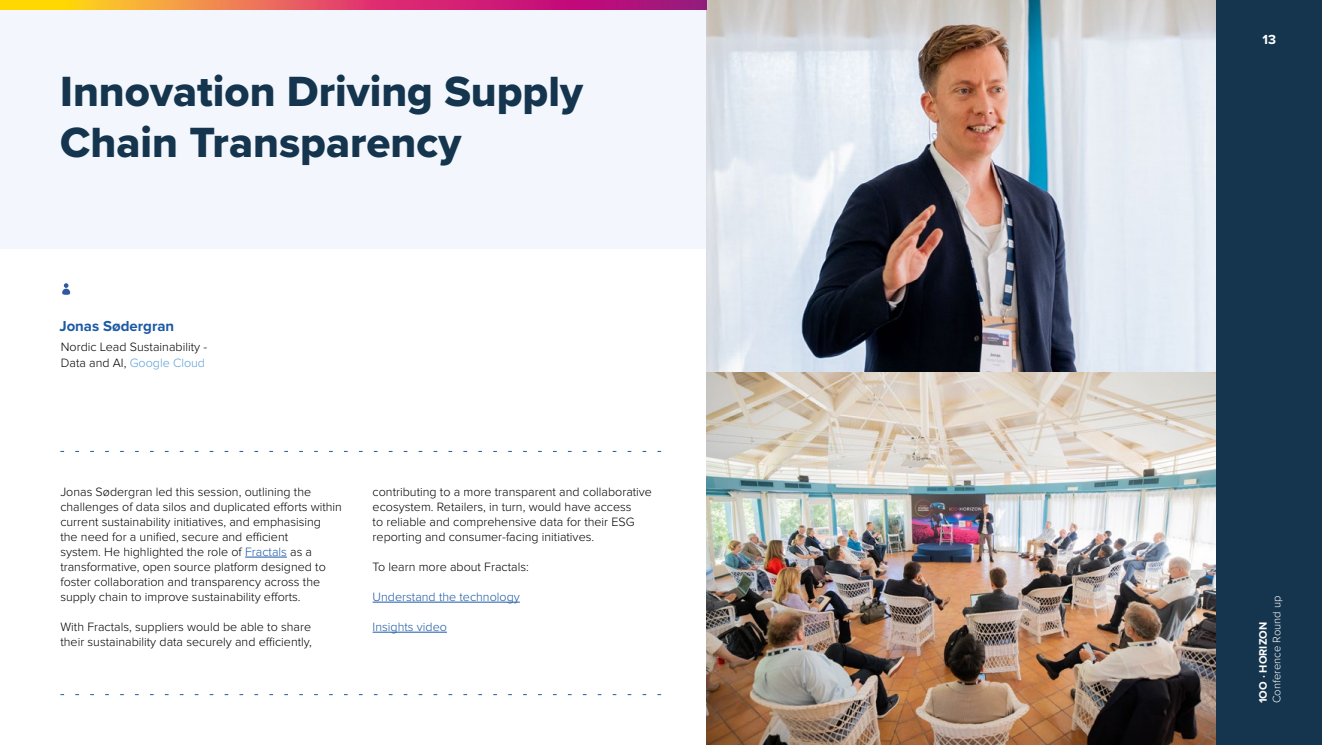
<style>
.page{position:relative;width:1322px;height:745px;background:#fff}
.page>*{position:absolute;margin:0;border:0;box-sizing:border-box;transform-origin:0 0}
.t1{font:43.75px/51.2px "Proxima Nova Extrabld";color:#14354d}
.t2{font:700 15px "Proxima Nova";color:#1c59a5}
.t3{font:700 13.62px "Proxima Nova";color:#fff}
.t4{font:300 12.5px/15px "Proxima Nova";color:#000}
.t5{font:300 12.5px "Proxima Nova";color:#1c59a5}
.t6{font:300 11.25px "Proxima Nova";color:#fff}
.t7{font:700 11.25px "Proxima Nova";color:#fff}
.s1{color:#5c9ed6}
.s2{color:#1c59a5}
</style>
<div class="page">
<img style="left:706px;top:0;width:510px;height:744px">
<div style="left:1216px;top:0;width:106px;height:744px;background:#14354d"></div>
<div style="left:0;top:10px;width:706px;height:238px;background:#f3f7fd"></div>
<svg style="left:0;top:0;width:706px;height:10px;background:#db5a59"></svg>
<svg style="left:60px;top:451px;width:601px;height:1px"></svg>
<svg style="left:60px;top:694px;width:601px;height:1px"></svg>
<hr style="left:245px;top:556px;width:42px;height:1px;background:#1c59a5">
<hr style="left:373px;top:601px;width:147px;height:1px;background:#1c59a5">
<hr style="left:373px;top:631px;width:74px;height:1px;background:#1c59a5">
<svg style="left:62px;top:283px;width:8px;height:11px"></svg>
<h1 class="t1" style="left:60px;top:65px;width:524px">Innovation Driving Supply<br>Chain Transparency</h1>
<p class="t2" style="left:59px;top:315px;width:116px">Jonas Sødergran</p>
<p class="t4" style="left:61px;top:338px;width:148px;line-height:16.2px">Nordic Lead Sustainability -<br>Data and AI, <span class="s1">Google Cloud</span></p>
<p class="t4" style="left:60px;top:483px;width:283px">Jonas Sødergran led this session, outlining the challenges of data silos and duplicated efforts within current sustainability initiatives, and emphasising<br>the need for a unified, secure and efficient<br>system. He highlighted the role of <span class="s2">Fractals</span> as a transformative, open source platform designed to foster collaboration and transparency across the supply chain to improve sustainability efforts.</p>
<p class="t4" style="left:60px;top:618px;width:253px">With Fractals, suppliers would be able to share their sustainability data securely and efficiently,</p>
<p class="t4" style="left:373px;top:483px;width:281px">contributing to a more transparent and collaborative ecosystem. Retailers, in turn, would have access<br>to reliable and comprehensive data for their ESG reporting and consumer-facing initiatives.</p>
<p class="t4" style="left:373px;top:558px;width:158px">To learn more about Fractals:</p>
<p class="t5" style="left:373px;top:589px;width:149px">Understand the technology</p>
<p class="t5" style="left:373px;top:619px;width:76px">Insights video</p>
<p class="t3" style="left:1262px;top:29px;width:15px">13</p>
<p class="t6" style="left:1270px;top:702px;width:108px;rotate:-90deg">Conference Round up</p>
<p class="t7" style="left:1254px;top:702px;width:82px;rotate:-90deg">1OO · HORIZON</p>
</div>
